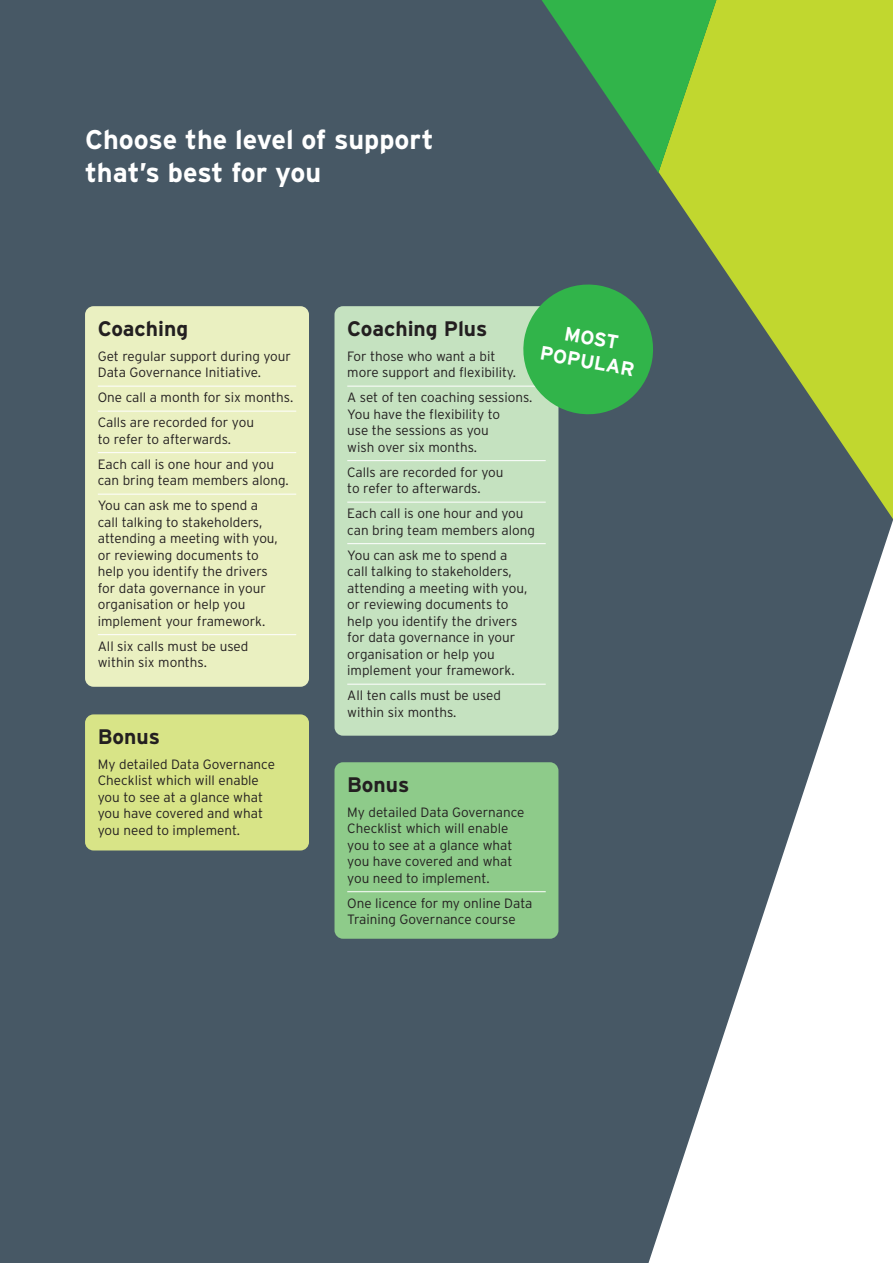
<style>
.page{position:relative;width:893px;height:1263px;background:#475865}
.page>*{position:absolute;margin:0;border:0;box-sizing:border-box;transform-origin:0 0}
.t1{font:700 27px/33px "Interstate";color:#fff}
.t2{font:700 21px "Interstate";color:#231f20}
.t3{font:700 19.5px/23.4px "Interstate";color:#fff;text-align:center}
.t4{font:300 13.5px/16.5px "Interstate";color:#231f20}
</style>
<div class="page">
<div style="left:85px;top:306px;width:224px;height:381px;background:#eaf0c1;border-radius:9px"></div>
<svg style="left:648px;top:520px;width:245px;height:743px"></svg>
<svg style="left:659px;top:0;width:234px;height:519px;fill:#c1d72f"></svg>
<svg style="left:541px;top:0;width:175px;height:173px"></svg>
<hr style="left:98px;top:386px;width:198px;height:1px;background:#fff">
<hr style="left:98px;top:411px;width:198px;height:1px;background:#fff">
<hr style="left:98px;top:452px;width:198px;height:1px;background:#fff">
<hr style="left:98px;top:494px;width:198px;height:1px;background:#fff">
<hr style="left:98px;top:634px;width:198px;height:1px;background:#fff">
<div style="left:85px;top:714px;width:224px;height:136px;background:#d8e487;border-radius:9px"></div>
<div style="left:334px;top:306px;width:224px;height:430px;background:#c5e2c0;border-radius:9px"></div>
<hr style="left:347px;top:386px;width:199px;height:1px;background:#fff">
<hr style="left:347px;top:460px;width:199px;height:1px;background:#fff">
<hr style="left:347px;top:502px;width:199px;height:1px;background:#fff">
<hr style="left:347px;top:543px;width:199px;height:1px;background:#fff">
<hr style="left:347px;top:684px;width:199px;height:1px;background:#fff">
<div style="left:334px;top:762px;width:224px;height:177px;background:#8ecb8a;border-radius:9px"></div>
<hr style="left:347px;top:891px;width:199px;height:1px;background:#fff">
<svg style="left:518px;top:284px;width:135px;height:135px"></svg>
<h1 class="t1" style="left:85px;top:123px;width:350px">Choose the level of support that’s best for you</h1>
<h2 class="t2" style="left:98px;top:317px;width:92px">Coaching</h2>
<p class="t4" style="left:98px;top:348px;width:195px">Get regular support during your<br>Data Governance Initiative.</p>
<p class="t4" style="left:98px;top:385px;width:197px;line-height:25px">One call a month for six months.<br>Calls are recorded for you</p>
<p class="t4" style="left:98px;top:426px;width:178px;line-height:25px">to refer to afterwards.<br>Each call is one hour and you</p>
<p class="t4" style="left:98px;top:468px;width:193px;line-height:25px">can bring team members along.<br>You can ask me to spend a</p>
<p class="t4" style="left:98px;top:514px;width:182px">call talking to stakeholders, attending a meeting with you, or reviewing documents to help you identify the drivers for data governance in your organisation or help you implement your framework.</p>
<p class="t4" style="left:98px;top:638px;width:152px">All six calls must be used within six months.</p>
<h2 class="t2" style="left:98px;top:725px;width:64px">Bonus</h2>
<p class="t4" style="left:98px;top:756px;width:179px">My detailed Data Governance<br>Checklist which will enable you to see at a glance what you have covered and what you need to implement.</p>
<h2 class="t2" style="left:347px;top:317px;width:142px">Coaching Plus</h2>
<p class="t4" style="left:347px;top:348px;width:170px">For those who want a bit more support and flexibility.</p>
<p class="t4" style="left:347px;top:389px;width:187px">A set of ten coaching sessions.<br>You have the flexibility to<br>use the sessions as you<br>wish over six months.</p>
<p class="t4" style="left:347px;top:464px;width:158px">Calls are recorded for you to refer to afterwards.</p>
<p class="t4" style="left:347px;top:505px;width:189px">Each call is one hour and you can bring team members along</p>
<p class="t4" style="left:347px;top:547px;width:182px">You can ask me to spend a call talking to stakeholders, attending a meeting with you, or reviewing documents to help you identify the drivers for data governance in your organisation or help you implement your framework.</p>
<p class="t4" style="left:347px;top:687px;width:155px">All ten calls must be used within six months.</p>
<h3 class="t3" style="left:546px;top:318px;width:97px;rotate:10deg">MOST<br>POPULAR</h3>
<h2 class="t2" style="left:347px;top:773px;width:64px">Bonus</h2>
<p class="t4" style="left:347px;top:804px;width:179px">My detailed Data Governance<br>Checklist which will enable you to see at a glance what you have covered and what you need to implement.</p>
<p class="t4" style="left:347px;top:895px;width:187px">One licence for my online Data<br>Training Governance course</p>
</div>
